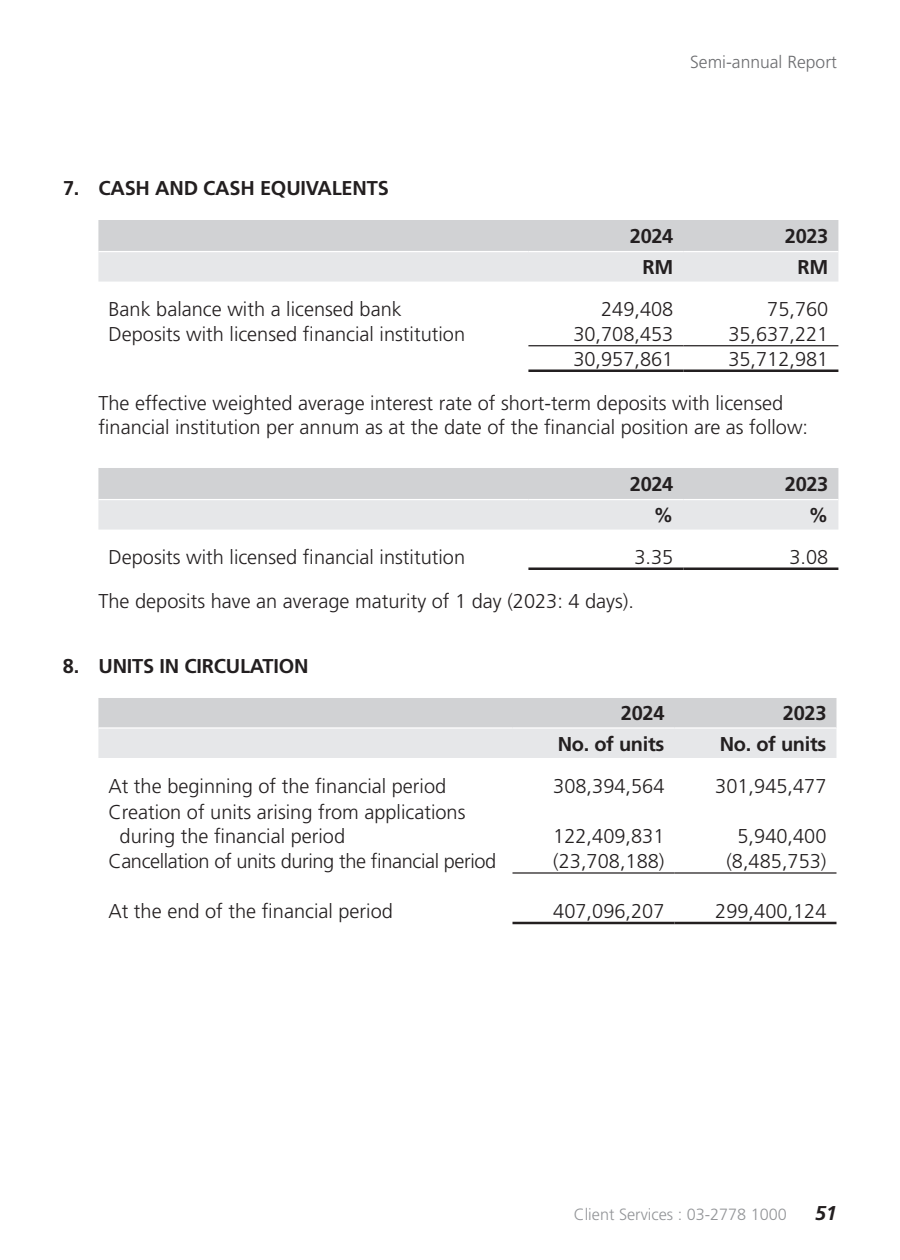
<style>
.page{position:relative;width:900px;height:1260px;background:#fff}
.page>*{position:absolute;margin:0;border:0;box-sizing:border-box;transform-origin:0 0}
.t1{font:300 20px/24px "Frutiger LT Std";color:#231f20}
.t2{font:700 20px "Frutiger LT Std";letter-spacing:-.015em;color:#231f20}
.t3{font:300 20px "Frutiger LT Std";letter-spacing:-.02em;color:#231f20}
.t4{font:italic 700 20px "Frutiger LT Std";color:#231f20}
.t5{font:300 17.5px "Frutiger LT Std";color:#6c6d70}
.t6{font:300 16.25px "Frutiger LT Std";color:#939598}
</style>
<div class="page">
<svg style="left:98px;top:220px;width:740px;height:62px;background:#dbdcde"></svg>
<hr style="left:98px;top:251px;width:430px;height:1px;background:#fff">
<hr style="left:528px;top:251px;width:155px;height:1px;background:#fff">
<hr style="left:683px;top:251px;width:155px;height:1px;background:#fff">
<hr style="left:528px;top:345px;width:155px;height:1px;background:#231f20">
<hr style="left:683px;top:345px;width:155px;height:1px;background:#231f20">
<hr style="left:528px;top:369px;width:155px;height:3px;background:#231f20">
<hr style="left:683px;top:369px;width:155px;height:3px;background:#231f20">
<svg style="left:98px;top:468px;width:740px;height:62px;background:#dbdcde"></svg>
<hr style="left:98px;top:499px;width:430px;height:1px;background:#fff">
<hr style="left:528px;top:499px;width:155px;height:1px;background:#fff">
<hr style="left:683px;top:499px;width:155px;height:1px;background:#fff">
<hr style="left:528px;top:567px;width:155px;height:3px;background:#231f20">
<hr style="left:683px;top:567px;width:155px;height:3px;background:#231f20">
<svg style="left:98px;top:698px;width:738px;height:60px;background:#dbdcde"></svg>
<hr style="left:98px;top:727px;width:415px;height:2px;background:#fff">
<hr style="left:512px;top:727px;width:163px;height:2px;background:#fff">
<hr style="left:674px;top:727px;width:162px;height:2px;background:#fff">
<hr style="left:512px;top:872px;width:163px;height:2px;background:#231f20">
<hr style="left:674px;top:872px;width:162px;height:2px;background:#231f20">
<hr style="left:512px;top:922px;width:163px;height:2px;background:#231f20">
<hr style="left:674px;top:922px;width:162px;height:2px;background:#231f20">
<p class="t2" style="left:63px;top:176px;width:327px">7. CASH AND CASH EQUIVALENTS</p>
<p class="t5" style="left:690px;top:52px;width:148px">Semi-annual Report</p>
<p class="t2" style="left:630px;top:224px;width:45px">2024</p>
<p class="t2" style="left:785px;top:224px;width:45px">2023</p>
<p class="t2" style="left:643px;top:255px;width:32px">RM</p>
<p class="t2" style="left:798px;top:255px;width:32px">RM</p>
<p class="t1" style="left:108px;top:297px;width:295px">Bank balance with a licensed bank</p>
<p class="t1" style="left:601px;top:297px;width:74px">249,408</p>
<p class="t1" style="left:767px;top:297px;width:63px">75,760</p>
<p class="t1" style="left:108px;top:322px;width:358px">Deposits with licensed financial institution</p>
<p class="t1" style="left:573px;top:322px;width:102px">30,708,453</p>
<p class="t1" style="left:728px;top:322px;width:102px">35,637,221</p>
<p class="t1" style="left:573px;top:347px;width:102px">30,957,861</p>
<p class="t1" style="left:728px;top:347px;width:102px">35,712,981</p>
<p class="t1" style="left:98px;top:391px;width:711px">The effective weighted average interest rate of short-term deposits with licensed financial institution per annum as at the date of the financial position are as follow:</p>
<p class="t2" style="left:630px;top:472px;width:45px">2024</p>
<p class="t2" style="left:785px;top:472px;width:45px">2023</p>
<p class="t2" style="left:653px;top:503px;width:21px">%</p>
<p class="t2" style="left:808px;top:503px;width:21px">%</p>
<p class="t1" style="left:108px;top:545px;width:358px">Deposits with licensed financial institution</p>
<p class="t1" style="left:635px;top:545px;width:40px">3.35</p>
<p class="t1" style="left:790px;top:545px;width:40px">3.08</p>
<p class="t1" style="left:98px;top:589px;width:537px">The deposits have an average maturity of 1 day (2023: 4 days).</p>
<p class="t2" style="left:63px;top:654px;width:247px">8. UNITS IN CIRCULATION</p>
<p class="t2" style="left:621px;top:701px;width:45px">2024</p>
<p class="t2" style="left:783px;top:701px;width:45px">2023</p>
<p class="t2" style="left:558px;top:732px;width:108px">No. of units</p>
<p class="t2" style="left:720px;top:732px;width:108px">No. of units</p>
<p class="t1" style="left:108px;top:774px;width:339px">At the beginning of the financial period</p>
<p class="t1" style="left:553px;top:774px;width:113px">308,394,564</p>
<p class="t1" style="left:715px;top:774px;width:113px">301,945,477</p>
<p class="t1" style="left:120px;top:800px;width:347px;text-indent:-11px">Creation of units arising from applications during the financial period</p>
<p class="t1" style="left:553px;top:824px;width:113px">122,409,831</p>
<p class="t1" style="left:738px;top:824px;width:90px">5,940,400</p>
<p class="t3" style="left:108px;top:850px;width:389px">Cancellation of units during the financial period</p>
<p class="t1" style="left:553px;top:849px;width:113px">(23,708,188)</p>
<p class="t1" style="left:726px;top:849px;width:102px">(8,485,753)</p>
<p class="t1" style="left:108px;top:899px;width:286px">At the end of the financial period</p>
<p class="t1" style="left:553px;top:899px;width:113px">407,096,207</p>
<p class="t1" style="left:715px;top:899px;width:113px">299,400,124</p>
<p class="t6" style="left:574px;top:1205px;width:215px">Client Services : 03-2778 1000</p>
<p class="t4" style="left:815px;top:1201px;width:24px">51</p>
</div>
